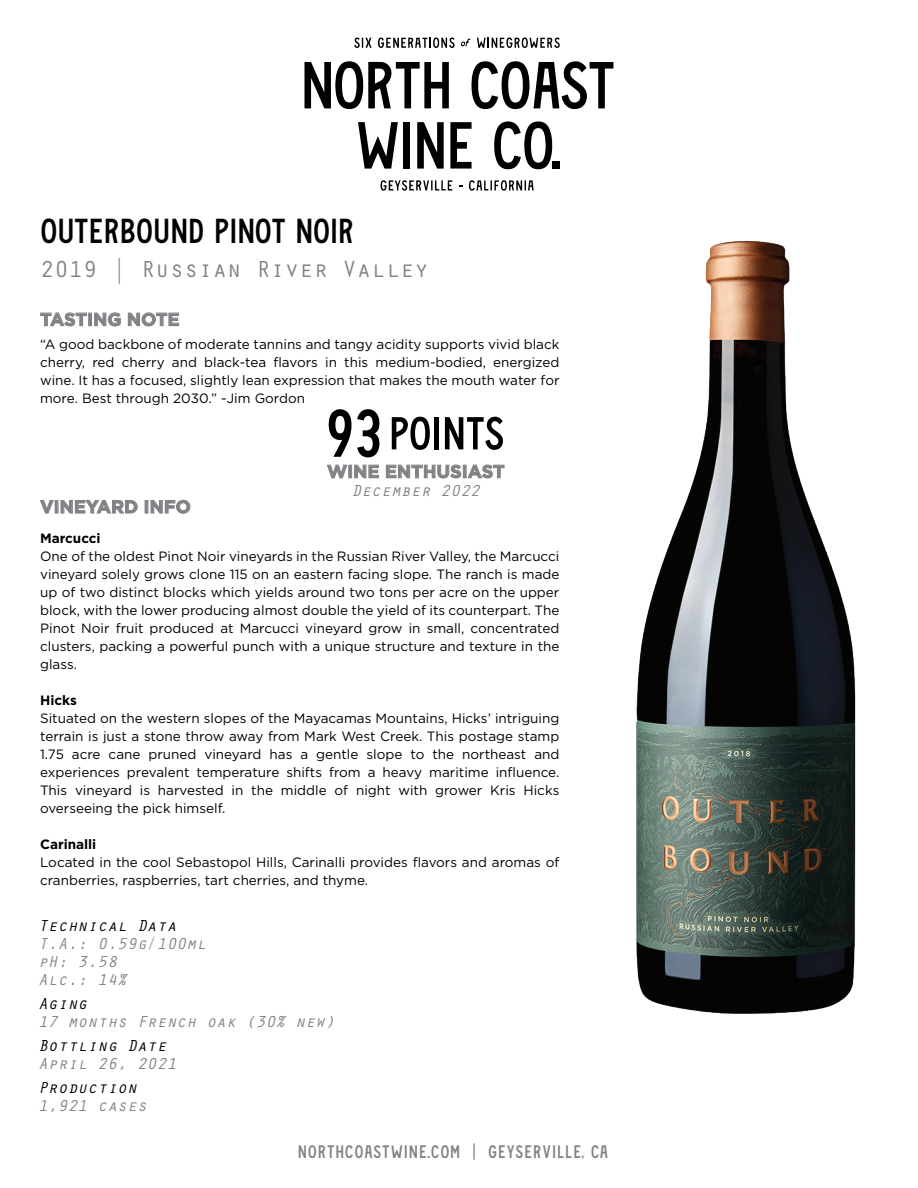
<style>
.page{position:relative;width:918px;height:1188px;background:#fff}
.page>*{position:absolute;margin:0;border:0;box-sizing:border-box;transform-origin:0 0}
.t1{font:34.5px "Vicente";letter-spacing:-.01em;color:#000}
.t2{font:24px "Orator Std";color:#808285}
.t3{font:700 18px "Gotham";color:#808285}
.t4{font:18px "Vicente";letter-spacing:.05em;color:#808285}
.t5{font:italic 16.5px/18px "Orator Std";color:#808285}
.t6{font:italic 16.5px "Orator Std";color:#000}
.t7{font:13.5px/18px "Gotham";color:#000;text-align:justify}
.t8{font:700 13.5px "Gotham";color:#000}
</style>
<div class="page">
<svg style="left:40px;top:500px;width:98px;height:14px"></svg>
<svg style="left:145px;top:500px;width:45px;height:14px"></svg>
<svg style="left:40px;top:312px;width:81px;height:14px"></svg>
<svg style="left:128px;top:312px;width:51px;height:14px"></svg>
<svg style="left:358px;top:122px;width:40px;height:47px"></svg>
<svg style="left:417px;top:122px;width:27px;height:47px"></svg>
<svg style="left:450px;top:122px;width:22px;height:47px"></svg>
<svg style="left:494px;top:121px;width:58px;height:48px"></svg>
<svg style="left:305px;top:61px;width:144px;height:48px"></svg>
<svg style="left:471px;top:61px;width:142px;height:49px"></svg>
<div style="left:404px;top:122px;width:6px;height:47px;background:#000"></div>
<div style="left:552px;top:161px;width:7px;height:7px;background:#000"></div>
<svg style="left:354px;top:37px;width:18px;height:11px"></svg>
<svg style="left:469px;top:180px;width:65px;height:11px"></svg>
<svg style="left:477px;top:37px;width:83px;height:11px"></svg>
<svg style="left:378px;top:37px;width:77px;height:11px"></svg>
<svg style="left:380px;top:180px;width:72px;height:11px"></svg>
<svg style="left:461px;top:39px;width:10px;height:8px"></svg>
<img style="left:636px;top:241px;width:220px;height:773px">
<svg style="left:329px;top:409px;width:22px;height:48px"></svg>
<svg style="left:357px;top:409px;width:22px;height:48px"></svg>
<svg style="left:392px;top:417px;width:38px;height:33px"></svg>
<hr style="left:435px;top:417px;width:4px;height:32px;background:#000">
<svg style="left:445px;top:417px;width:58px;height:33px"></svg>
<svg style="left:327px;top:465px;width:52px;height:13px"></svg>
<svg style="left:386px;top:465px;width:118px;height:13px"></svg>
<h1 class="t1" style="left:40px;top:216px;width:316px">OUTERBOUND PINOT NOIR</h1>
<h2 class="t2" style="left:40px;top:252px;width:390px">2019 | Russian River Valley</h2>
<h3 class="t3" style="left:40px;top:307px;width:141px">TASTING NOTE</h3>
<p class="t7" style="left:40px;top:335px;width:521px">“A good backbone of moderate tannins and tangy acidity supports vivid black cherry, red cherry and black-tea flavors in this medium-bodied, energized wine. It has a focused, slightly lean expression that makes the mouth water for more. Best through 2030.” -Jim Gordon</p>
<h3 class="t3" style="left:40px;top:495px;width:152px">VINEYARD INFO</h3>
<h3 class="t3" style="left:327px;top:459px;width:179px">WINE ENTHUSIAST</h3>
<p class="t5" style="left:351px;top:481px;width:130px">December 2022</p>
<p class="t8" style="left:40px;top:530px;width:62px">Marcucci</p>
<p class="t7" style="left:40px;top:547px;width:521px">One of the oldest Pinot Noir vineyards in the Russian River Valley, the Marcucci vineyard solely grows clone 115 on an eastern facing slope. The ranch is made up of two distinct blocks which yields around two tons per acre on the upper block, with the lower producing almost double the yield of its counterpart. The Pinot Noir fruit produced at Marcucci vineyard grow in small, concentrated clusters, packing a powerful punch with a unique structure and texture in the glass.</p>
<p class="t8" style="left:40px;top:692px;width:38px">Hicks</p>
<p class="t7" style="left:40px;top:709px;width:521px">Situated on the western slopes of the Mayacamas Mountains, Hicks’ intriguing terrain is just a stone throw away from Mark West Creek. This postage stamp 1.75 acre cane pruned vineyard has a gentle slope to the northeast and experiences prevalent temperature shifts from a heavy maritime influence.<br>This vineyard is harvested in the middle of night with grower Kris Hicks overseeing the pick himself.</p>
<p class="t8" style="left:40px;top:836px;width:58px">Carinalli</p>
<p class="t7" style="left:40px;top:853px;width:521px">Located in the cool Sebastopol Hills, Carinalli provides flavors and aromas of cranberries, raspberries, tart cherries, and thyme.</p>
<p class="t6" style="left:38px;top:914px;width:140px">Technical Data</p>
<p class="t5" style="left:38px;top:934px;width:170px">T.A.: 0.59g/100ml pH: 3.58<br>Alc.: 14%</p>
<p class="t6" style="left:38px;top:992px;width:51px">Aging</p>
<p class="t5" style="left:38px;top:1012px;width:299px">17 months French oak (30% new)</p>
<p class="t6" style="left:38px;top:1034px;width:130px">Bottling Date</p>
<p class="t5" style="left:38px;top:1054px;width:140px">April 26, 2021</p>
<p class="t6" style="left:38px;top:1076px;width:100px">Production</p>
<p class="t5" style="left:38px;top:1096px;width:110px">1,921 cases</p>
<h3 class="t4" style="left:298px;top:1144px;width:312px">NORTHCOASTWINE.COM | GEYSERVILLE, CA</h3>
</div>
